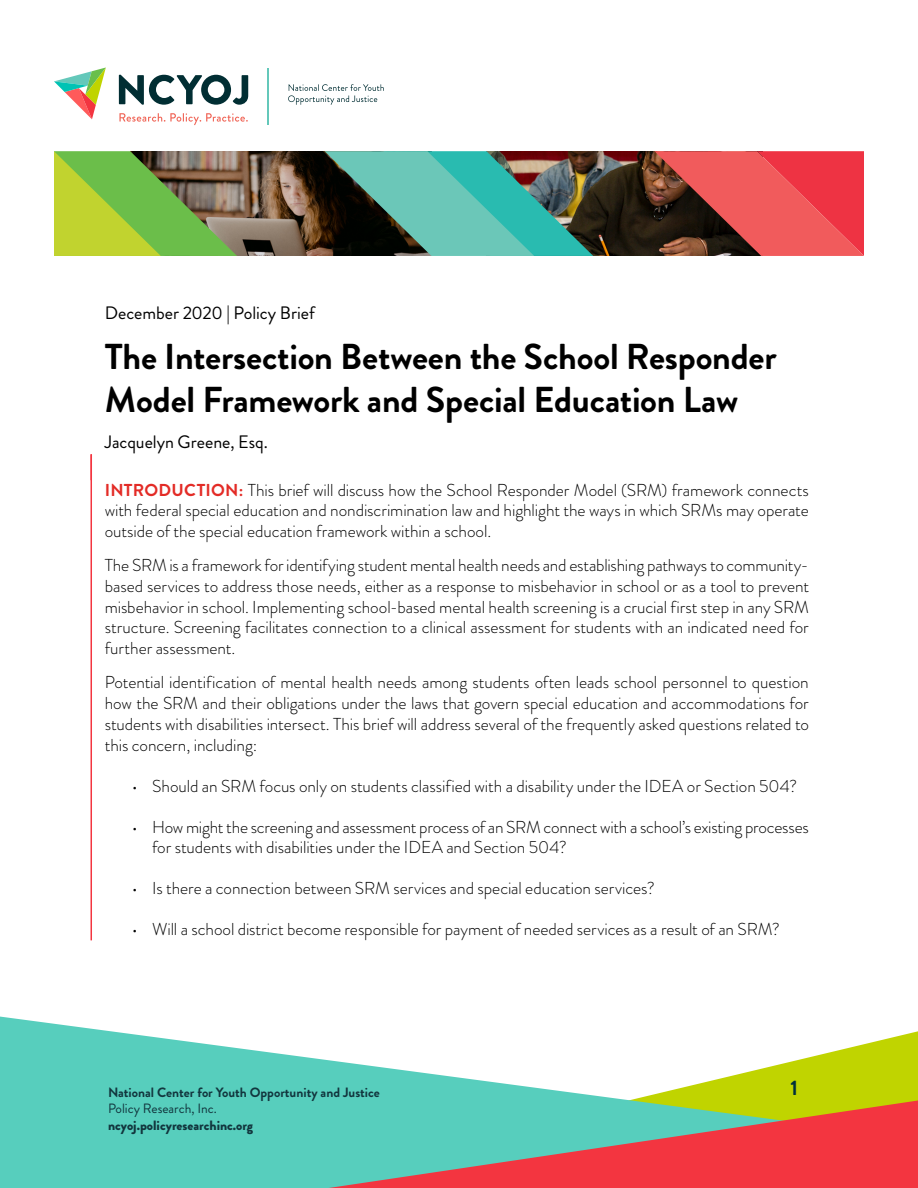
<style>
.page{position:relative;width:918px;height:1188px;background:#fff}
.page>*{position:absolute;margin:0;border:0;box-sizing:border-box;transform-origin:0 0}
.t1{font:700 36px/43.2px "Brandon Grotesque";letter-spacing:-.005em;color:#000}
.t2{font:700 21px "Brandon Grotesque";color:#002f3b}
.date{font:18px "Brandon Grotesque";color:#000}
.p2_border{font:300 17.25px/20.7px "Brandon Grotesque";letter-spacing:-.005em;color:#000;text-align:justify}
.t3{font:700 13.5px "Brandon Grotesque";color:#12363e}
.t4{font:900 13.5px "Brandon Grotesque";color:#12363e}
.t5{font:13.5px "Brandon Grotesque";color:#12363e}
.s1{font-weight:700;color:#e32b26}
</style>
<div class="page">
<svg style="left:0;top:1016px;width:918px;height:51px"></svg>
<svg style="left:0;top:1067px;width:918px;height:121px;background:#8caf94"></svg>
<hr style="left:91px;top:454px;width:1px;height:486px;background:#f33540">
<svg style="left:288px;top:84px;width:96px;height:21px"></svg>
<hr style="left:267px;top:68px;width:2px;height:56px;background:#64c8ba">
<svg style="left:119px;top:75px;width:129px;height:30px"></svg>
<svg style="left:54px;top:68px;width:52px;height:51px"></svg>
<svg style="left:119px;top:113px;width:129px;height:12px"></svg>
<img style="left:593px;top:151px;width:62px;height:105px">
<img style="left:237px;top:151px;width:88px;height:105px">
<svg style="left:54px;top:151px;width:183px;height:105px;background:#8bac47"></svg>
<svg style="left:325px;top:151px;width:268px;height:105px;background:#49877b"></svg>
<svg style="left:655px;top:151px;width:209px;height:105px;background:#c14344"></svg>
<p class="date" style="left:105px;top:301px;width:212px">December 2020 | Policy Brief</p>
<p class="t1" style="left:105px;top:336px;width:674px">The Intersection Between the School Responder<br>Model Framework and Special Education Law</p>
<p class="date" style="left:105px;top:429px;width:165px">Jacquelyn Greene, Esq.</p>
<p class="p2_border" style="left:105px;top:480px;width:706px"><span class="s1">INTRODUCTION:</span> This brief will discuss how the School Responder Model (SRM) framework connects with federal special education and nondiscrimination law and highlight the ways in which SRMs may operate outside of the special education framework within a school.</p>
<p class="p2_border" style="left:105px;top:555px;width:706px">The SRM is a framework for identifying student mental health needs and establishing pathways to community&shy;based services to address those needs, either as a response to misbehavior in school or as a tool to prevent misbehavior in school. Implementing school-based mental health screening is a crucial first step in any SRM structure. Screening facilitates connection to a clinical assessment for students with an indicated need for further assessment.</p>
<p class="p2_border" style="left:105px;top:672px;width:706px">Potential identification of mental health needs among students often leads school personnel to question how the SRM and their obligations under the laws that govern special education and accommodations for students with disabilities intersect. This brief will address several of the frequently asked questions related to this concern, including:</p>
<p class="p2_border" style="left:132px;top:775px;width:667px">• Should an SRM focus only on students classified with a disability under the IDEA or Section 504?</p>
<p class="p2_border" style="left:152px;top:816px;width:658px;text-indent:-20px">• How might the screening and assessment process of an SRM connect with a school’s existing processes for students with disabilities under the IDEA and Section 504?</p>
<p class="p2_border" style="left:132px;top:878px;width:524px">• Is there a connection between SRM services and special education services?</p>
<p class="p2_border" style="left:132px;top:919px;width:650px">• Will a school district become responsible for payment of needed services as a result of an SRM?</p>
<p class="t3" style="left:108px;top:1083px;width:273px">National Center for Youth Opportunity and Justice</p>
<p class="t5" style="left:108px;top:1100px;width:110px">Policy Research, Inc.</p>
<p class="t4" style="left:108px;top:1116px;width:147px">ncyoj.policyresearchinc.org</p>
<p class="t2" style="left:790px;top:1073px;width:9px">1</p>
</div>
